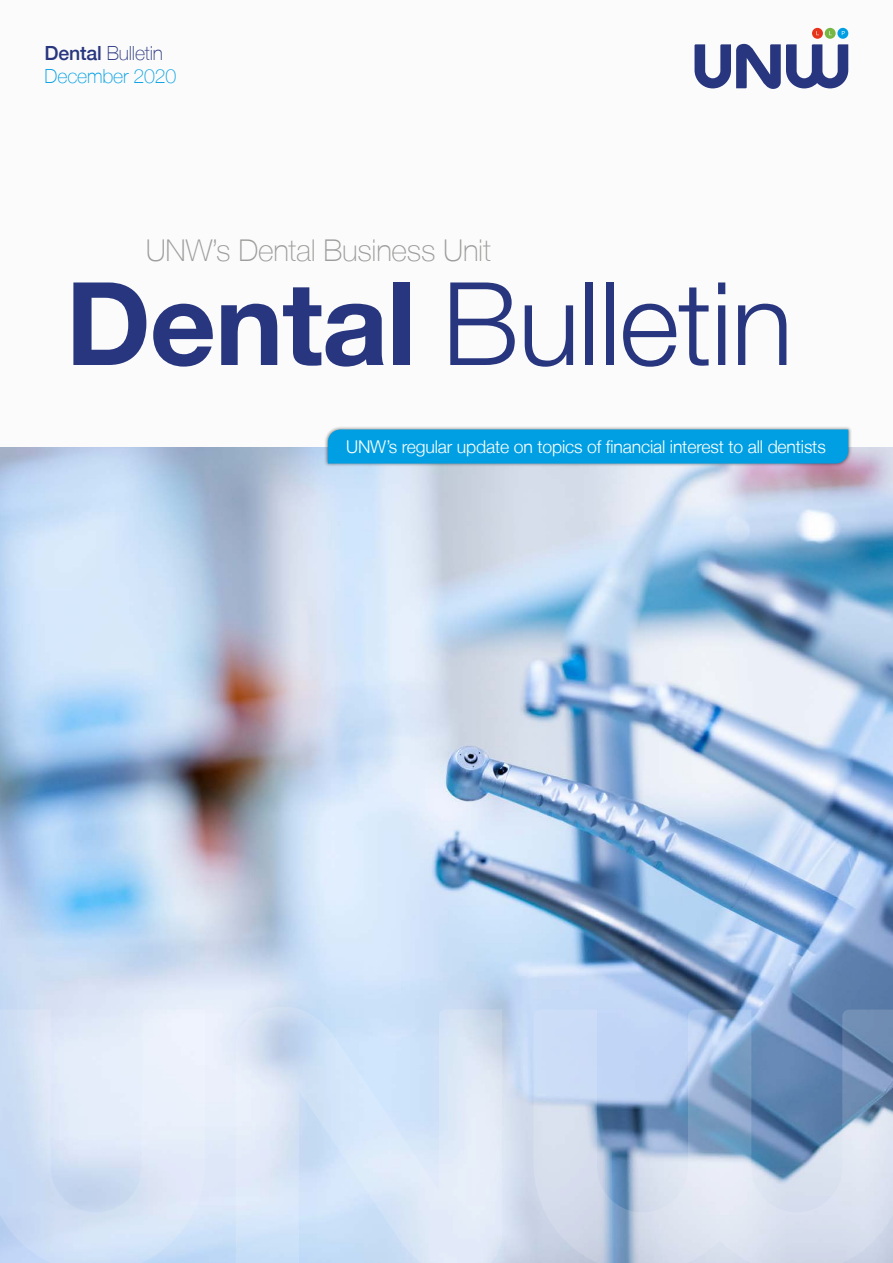
<style>
.page{position:relative;width:893px;height:1263px;background:#fff}
.page>*{position:absolute;margin:0;border:0;box-sizing:border-box;transform-origin:0 0}
.t1{font:300 115.5px "Helvetica Neue LT";letter-spacing:-.01em;color:#28367f}
.t2{font:100 30px "Helvetica Neue LT";letter-spacing:-.01em;color:#9d9d9c}
.t3{font:100 19.5px/23.4px "Helvetica Neue LT";letter-spacing:-.01em;color:#009fe3}
.t4{font:300 17.7px "Helvetica Neue LT";letter-spacing:-.01em;color:#fff}
.s1{font-weight:500;color:#28367f}
.s2{color:#28367f}
.s3{font-family:"Helvetica Neue LT Std";font-weight:700}
</style>
<div class="page">
<img style="left:0;top:447px;width:893px;height:816px">
<div style="left:0;top:0;width:893px;height:446px;background:#fbfbfb"></div>
<svg style="left:0;top:1009px;width:205px;height:254px;background:#d9e5f7"></svg>
<svg style="left:534px;top:1009px;width:359px;height:254px;background:#acbfda"></svg>
<svg style="left:236px;top:1007px;width:266px;height:256px;background:#d5e4f7"></svg>
<svg style="left:694px;top:28px;width:154px;height:61px"></svg>
<div style="left:324px;top:426px;width:528px;height:41px;background:#000;opacity:.5"></div>
<div style="left:328px;top:429px;width:520px;height:34px;background:#009fe3"></div>
<p class="t3" style="left:45px;top:41px;width:133px"><span class="s1">Dental</span> <span class="s2">Bulletin<br></span>December 2020</p>
<h2 class="t2" style="left:146px;top:233px;width:347px">UNW’s Dental Business Unit</h2>
<h1 class="t1" style="left:65px;top:253px;width:729px"><span class="s3">Dental</span> Bulletin</h1>
<p class="t4" style="left:346px;top:435px;width:481px">UNW’s regular update on topics of financial interest to all dentists</p>
</div>
